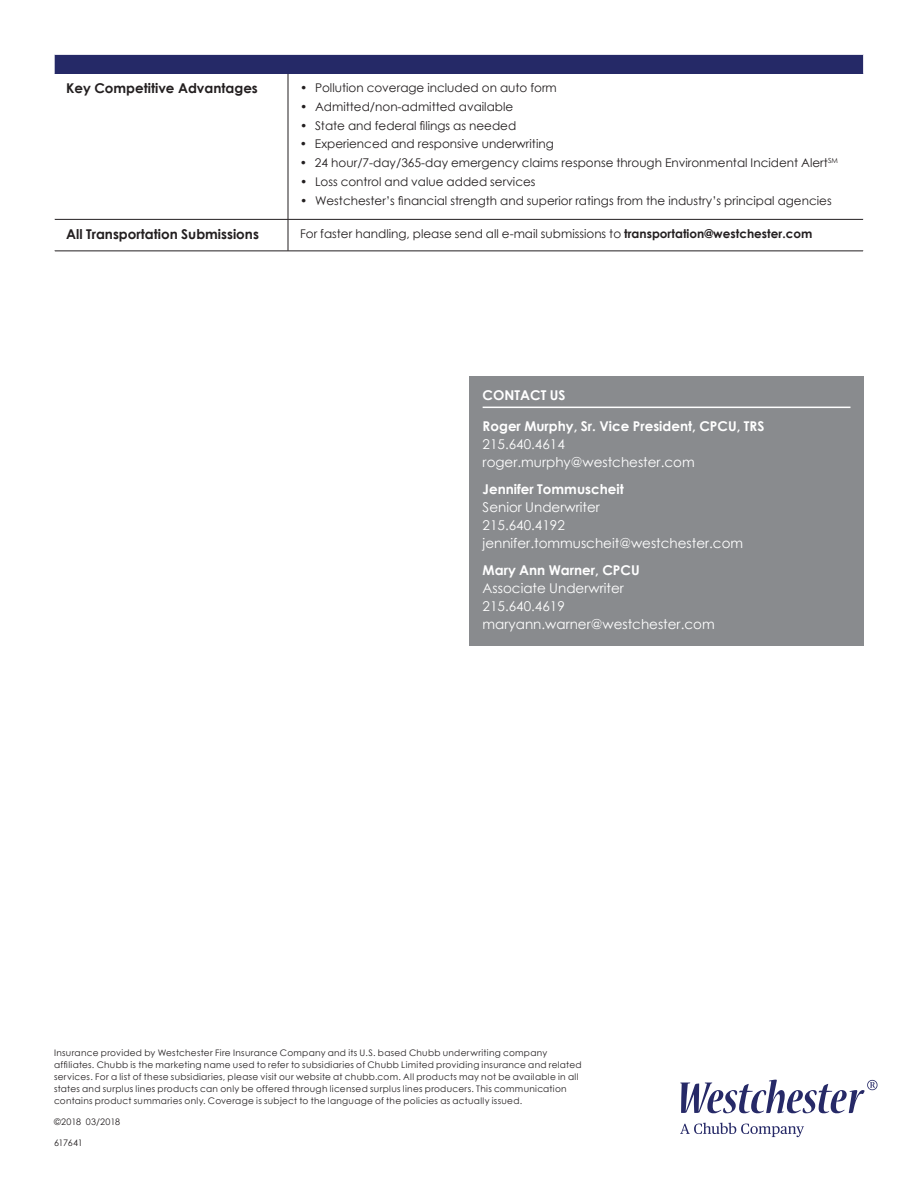
<style>
.page{position:relative;width:918px;height:1188px;background:#fff}
.page>*{position:absolute;margin:0;border:0;box-sizing:border-box;transform-origin:0 0}
.t1{font:13.5px/18px "Century Gothic";color:#fff}
.t2{font:700 13.5px "Century Gothic";color:#fff}
.t3{font:700 13.5px "Century Gothic";color:#231f20}
.t4{font:12px "Century Gothic";color:#231f20}
.t5{font:9px/12px "Century Gothic";letter-spacing:.03em;color:#231f20}
.t6{font:9px "Century Gothic";letter-spacing:-.015em;color:#231f20}
.s1{font-weight:700}
</style>
<div class="page">
<div style="left:54px;top:54px;width:810px;height:20px;background:#252967"></div>
<hr style="left:288px;top:74px;width:1px;height:145px;background:#231f20">
<hr style="left:54px;top:54px;width:234px;height:1px;background:#fff">
<svg style="left:54px;top:55px;width:1px;height:19px"></svg>
<hr style="left:288px;top:54px;width:576px;height:1px;background:#fff">
<svg style="left:863px;top:55px;width:1px;height:19px"></svg>
<hr style="left:55px;top:219px;width:233px;height:1px;background:#231f20">
<hr style="left:288px;top:219px;width:575px;height:1px;background:#231f20">
<hr style="left:288px;top:220px;width:1px;height:31px;background:#231f20">
<hr style="left:55px;top:251px;width:233px;height:1px;background:#231f20">
<hr style="left:288px;top:251px;width:575px;height:1px;background:#231f20">
<div style="left:469px;top:376px;width:395px;height:270px;background:#898b8e"></div>
<hr style="left:483px;top:407px;width:367px;height:1px;background:#fff">
<svg style="left:680px;top:1123px;width:124px;height:14px"></svg>
<svg style="left:680px;top:1080px;width:198px;height:33px"></svg>
<h1 class="t3" style="left:66px;top:78px;width:193px">Key Competitive Advantages</h1>
<h2 class="t4" style="left:300px;top:80px;width:258px">• Pollution coverage included on auto form</h2>
<h2 class="t4" style="left:300px;top:98px;width:215px">• Admitted/non-admitted available</h2>
<h2 class="t4" style="left:300px;top:117px;width:218px">• State and federal filings as needed</h2>
<h2 class="t4" style="left:300px;top:136px;width:255px">• Experienced and responsive underwriting</h2>
<h2 class="t4" style="left:300px;top:155px;width:539px">• 24 hour/7-day/365-day emergency claims response through Environmental Incident Alert<sup>SM</sup></h2>
<h2 class="t4" style="left:300px;top:173px;width:237px">• Loss control and value added services</h2>
<h2 class="t4" style="left:300px;top:192px;width:533px">• Westchester’s financial strength and superior ratings from the industry’s principal agencies</h2>
<h1 class="t3" style="left:66px;top:223px;width:194px">All Transportation Submissions</h1>
<h2 class="t4" style="left:300px;top:225px;width:514px">For faster handling, please send all e-mail submissions to <span class="s1">transportation@westchester.com</span></h2>
<h1 class="t2" style="left:483px;top:385px;width:84px">CONTACT US</h1>
<h1 class="t2" style="left:483px;top:416px;width:283px">Roger Murphy, Sr. Vice President, CPCU, TRS</h1>
<h1 class="t1" style="left:483px;top:435px;width:214px">215.640.4614 roger.murphy@westchester.com</h1>
<h1 class="t2" style="left:483px;top:479px;width:143px">Jennifer Tommuscheit</h1>
<h1 class="t1" style="left:483px;top:498px;width:262px">Senior Underwriter<br>215.640.4192 jennifer.tommuscheit@westchester.com</h1>
<h1 class="t2" style="left:483px;top:560px;width:159px">Mary Ann Warner, CPCU</h1>
<h1 class="t1" style="left:483px;top:579px;width:234px">Associate Underwriter<br>215.640.4619 maryann.warner@westchester.com</h1>
<p class="t5" style="left:54px;top:1047px;width:529px">Insurance provided by Westchester Fire Insurance Company and its U.S. based Chubb underwriting company affiliates. Chubb is the marketing name used to refer to subsidiaries of Chubb Limited providing insurance and related services. For a list of these subsidiaries, please visit our website at chubb.com. All products may not be available in all states and surplus lines products can only be offered through licensed surplus lines producers. This communication contains product summaries only. Coverage is subject to the language of the policies as actually issued.</p>
<p class="t6" style="left:54px;top:1116px;width:68px">©2018 03/2018</p>
<p class="t5" style="left:54px;top:1137px;width:30px">617641</p>
</div>
